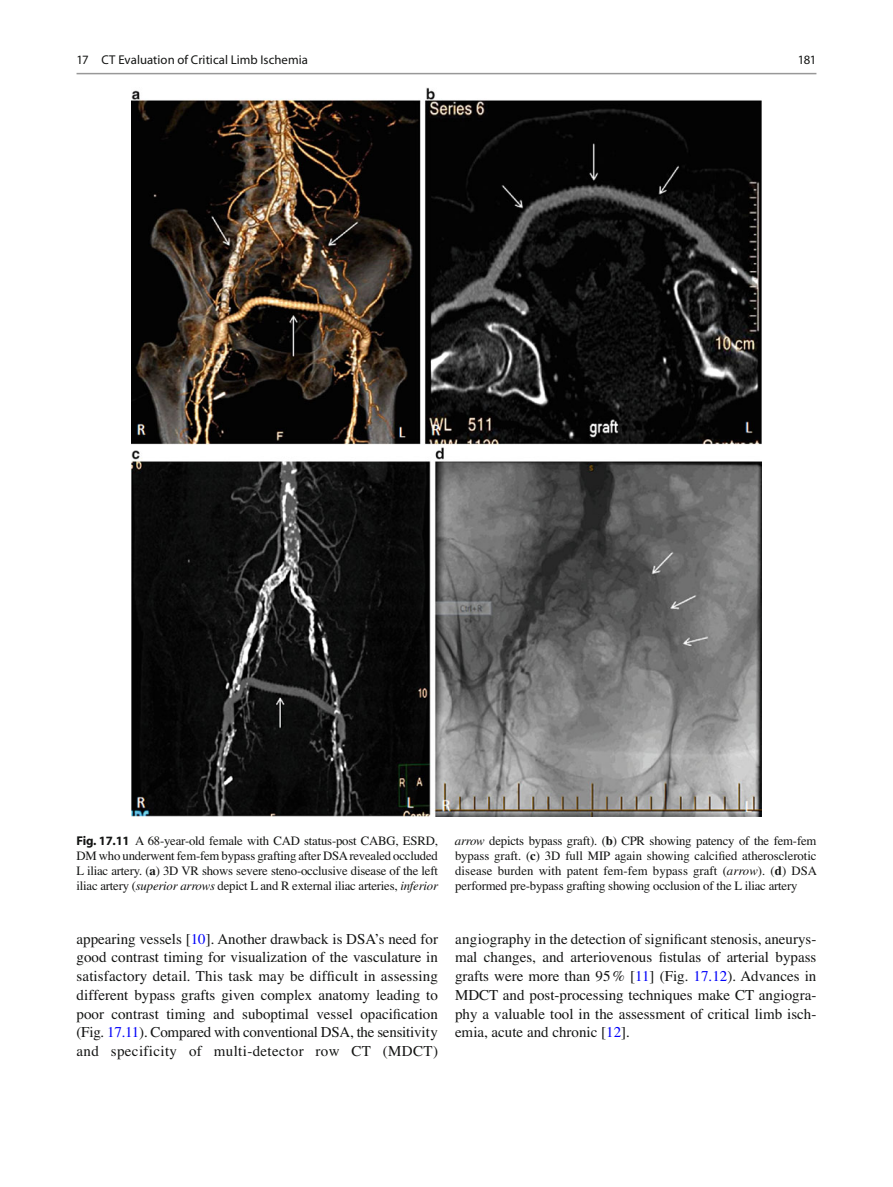
<style>
.page{position:relative;width:893px;height:1187px;background:#fff}
.page>*{position:absolute;margin:0;border:0;box-sizing:border-box;transform-origin:0 0}
.t1{font:15px/18.8px "Yddbhl Times";color:#131413;text-align:justify}
.t2{font:12.75px/15px "Yddbhl Times";letter-spacing:-.015em;color:#131413;text-align:justify}
.t3{font:12.75px "Kvxyvd Myriad";color:#131413}
.s1{font-family:"Kwrnyn Myriad";font-weight:700}
.s2{font-family:"Gvprvw Times";font-weight:700}
.s3{font-family:"Tyyrxx Times";font-style:italic}
.s4{color:#0000fa}
</style>
<div class="page">
<img style="left:131px;top:88px;width:630px;height:728px">
<hr style="left:77px;top:73px;width:739px;height:1px;background:#989898">
<p class="t3" style="left:77px;top:55px;width:233px">17 CT Evaluation of Critical Limb Ischemia</p>
<p class="t3" style="left:798px;top:55px;width:20px">181</p>
<p class="t2" style="left:77px;top:834px;width:363px"><span class="s1">Fig. 17.11</span> A 68-year-old female with CAD status-post CABG, ESRD, DM who underwent fem-fem bypass grafting after DSA revealed occluded L iliac artery. ( <span class="s2">a</span> ) 3D VR shows severe steno-occlusive disease of the left iliac artery ( <span class="s3">superior arrows</span> depict L and R external iliac arteries, <span class="s3">inferior</span></p>
<p class="t2" style="left:455px;top:834px;width:364px"><span class="s3">arrow</span> depicts bypass graft). ( <span class="s2">b</span> ) CPR showing patency of the fem-fem bypass graft. ( <span class="s2">c</span> ) 3D full MIP again showing calcified atherosclerotic disease burden with patent fem-fem bypass graft ( <span class="s3">arrow</span> ). ( <span class="s2">d</span> ) DSA performed pre-bypass grafting showing occlusion of the L iliac artery</p>
<p class="t1" style="left:77px;top:930px;width:363px">appearing vessels [ <span class="s4">10</span> ]. Another drawback is DSA’s need for good contrast timing for visualization of the vasculature in satisfactory detail. This task may be difficult in assessing different bypass grafts given complex anatomy leading to poor contrast timing and suboptimal vessel opacification (Fig. <span class="s4">17.11</span> ). Compared with conventional DSA, the sensitivity and specificity of multi-detector row CT (MDCT)</p>
<p class="t1" style="left:455px;top:930px;width:363px">angiography in the detection of significant stenosis, aneurys&shy;mal changes, and arteriovenous fistulas of arterial bypass grafts were more than 95 % [ <span class="s4">11</span> ] (Fig. <span class="s4">17.12</span> ). Advances in MDCT and post-processing techniques make CT angiogra&shy;phy a valuable tool in the assessment of critical limb isch&shy;emia, acute and chronic [ <span class="s4">12</span> ].</p>
</div>
